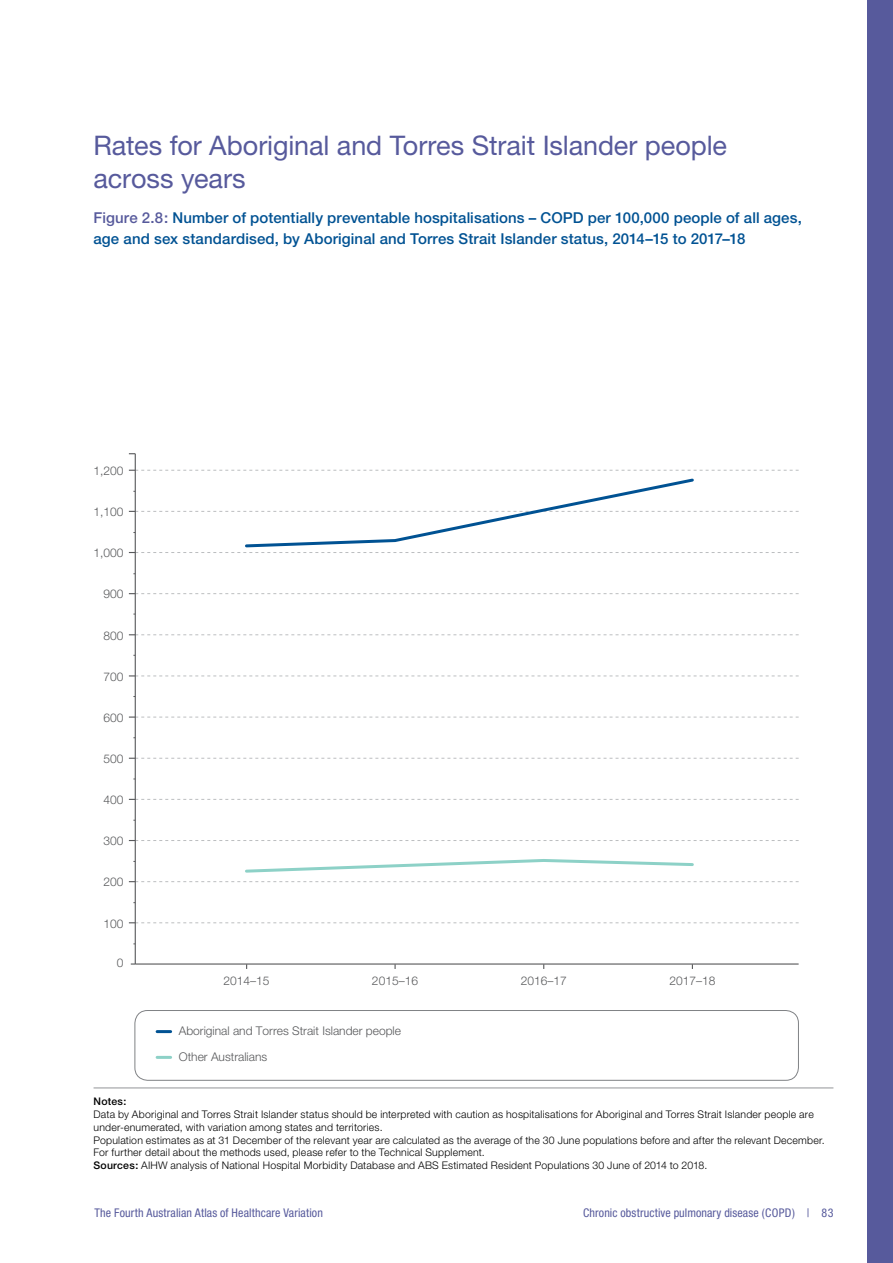
<style>
.page{position:relative;width:893px;height:1263px;background:#fff}
.page>*{position:absolute;margin:0;border:0;box-sizing:border-box;transform-origin:0 0}
._02_Main_Header_sub{font:27px/33px "Helvetica Neue";letter-spacing:-.005em;color:#575a9c}
._02_Figure_Header{font:500 15px/21px "Helvetica Neue";letter-spacing:.005em;color:#005293}
.t1{font:300 12px/25.8px "Helvetica Neue";color:#58595b}
.t2{font:condensed 12px "Helvetica Neue";letter-spacing:.01em;color:#575a9c}
._05_Footnote_7pt{font:300 10.5px/12.8px "Helvetica Neue";letter-spacing:.02em;color:#000}
._05_Footnote_7pt_Not{font:500 10.5px "Helvetica Neue";letter-spacing:.02em;color:#000}
.s1{color:#575a9c}
.s2{font-weight:500}
</style>
<div class="page">
<div style="left:867px;top:0;width:26px;height:1263px;background:#575a9c"></div>
<svg style="left:129px;top:881px;width:670px;height:1px"></svg>
<svg style="left:129px;top:922px;width:670px;height:1px"></svg>
<svg style="left:129px;top:840px;width:670px;height:1px"></svg>
<svg style="left:129px;top:758px;width:670px;height:1px"></svg>
<svg style="left:129px;top:799px;width:670px;height:1px"></svg>
<svg style="left:129px;top:716px;width:670px;height:2px"></svg>
<svg style="left:129px;top:675px;width:670px;height:1px"></svg>
<svg style="left:129px;top:634px;width:670px;height:1px"></svg>
<svg style="left:129px;top:593px;width:670px;height:1px"></svg>
<svg style="left:129px;top:470px;width:670px;height:1px"></svg>
<hr style="left:135px;top:963px;width:664px;height:1px;background:#58595b">
<hr style="left:135px;top:454px;width:1px;height:510px;background:#58595b">
<svg style="left:245px;top:859px;width:449px;height:14px"></svg>
<svg style="left:129px;top:477px;width:670px;height:76px"></svg>
<div style="left:135px;top:1010px;width:664px;height:70px;border:1px solid #808285;border-radius:13px"></div>
<hr style="left:157px;top:1030px;width:14px;height:3px;background:#005293">
<hr style="left:157px;top:1056px;width:14px;height:3px;background:#8dd1c7">
<hr style="left:94px;top:1087px;width:739px;height:1px;background:#939598">
<h2 class="_02_Main_Header_sub" style="left:94px;top:129px;width:635px">Rates for Aboriginal and Torres Strait Islander people across years</h2>
<p class="_02_Figure_Header" style="left:94px;top:207px;width:710px"><span class="s1">Figure 2.8:</span> Number of potentially preventable hospitalisations – COPD per 100,000 people of all ages, age and sex standardised, by Aboriginal and Torres Strait Islander status, 2014–15 to 2017–18</p>
<p class="t1" style="left:94px;top:458px;width:32px">1,200</p>
<p class="t1" style="left:94px;top:499px;width:32px">1,100</p>
<p class="t1" style="left:94px;top:540px;width:32px">1,000</p>
<p class="t1" style="left:104px;top:581px;width:22px">900</p>
<p class="t1" style="left:104px;top:622px;width:22px">800</p>
<p class="t1" style="left:104px;top:663px;width:22px">700</p>
<p class="t1" style="left:104px;top:704px;width:22px">600</p>
<p class="t1" style="left:104px;top:745px;width:22px">500</p>
<p class="t1" style="left:104px;top:787px;width:22px">400</p>
<p class="t1" style="left:104px;top:828px;width:22px">300</p>
<p class="t1" style="left:104px;top:869px;width:22px">200</p>
<p class="t1" style="left:104px;top:910px;width:22px">100</p>
<p class="t1" style="left:117px;top:949px;width:8px">0</p>
<p class="t1" style="left:223px;top:967px;width:48px">2014–15</p>
<p class="t1" style="left:372px;top:967px;width:48px">2015–16</p>
<p class="t1" style="left:521px;top:967px;width:48px">2016–17</p>
<p class="t1" style="left:669px;top:967px;width:48px">2017–18</p>
<p class="t1" style="left:179px;top:1018px;width:224px">Aboriginal and Torres Strait Islander people<br>Other Australians</p>
<p class="_05_Footnote_7pt_Not" style="left:94px;top:1095px;width:34px">Notes:</p>
<p class="_05_Footnote_7pt" style="left:94px;top:1108px;width:722px">Data by Aboriginal and Torres Strait Islander status should be interpreted with caution as hospitalisations for Aboriginal and Torres Strait Islander people are under-enumerated, with variation among states and territories.</p>
<p class="_05_Footnote_7pt" style="left:94px;top:1133px;width:733px">Population estimates as at 31 December of the relevant year are calculated as the average of the 30 June populations before and after the relevant December.</p>
<p class="_05_Footnote_7pt" style="left:94px;top:1146px;width:393px">For further detail about the methods used, please refer to the Technical Supplement.</p>
<p class="_05_Footnote_7pt" style="left:94px;top:1159px;width:615px"><span class="s2">Sources:</span> AIHW analysis of National Hospital Morbidity Database and ABS Estimated Resident Populations 30 June of 2014 to 2018.</p>
<p class="t2" style="left:94px;top:1206px;width:230px">The Fourth Australian Atlas of Healthcare Variation</p>
<p class="t2" style="left:583px;top:1206px;width:252px">Chronic obstructive pulmonary disease (COPD) | 83</p>
</div>
